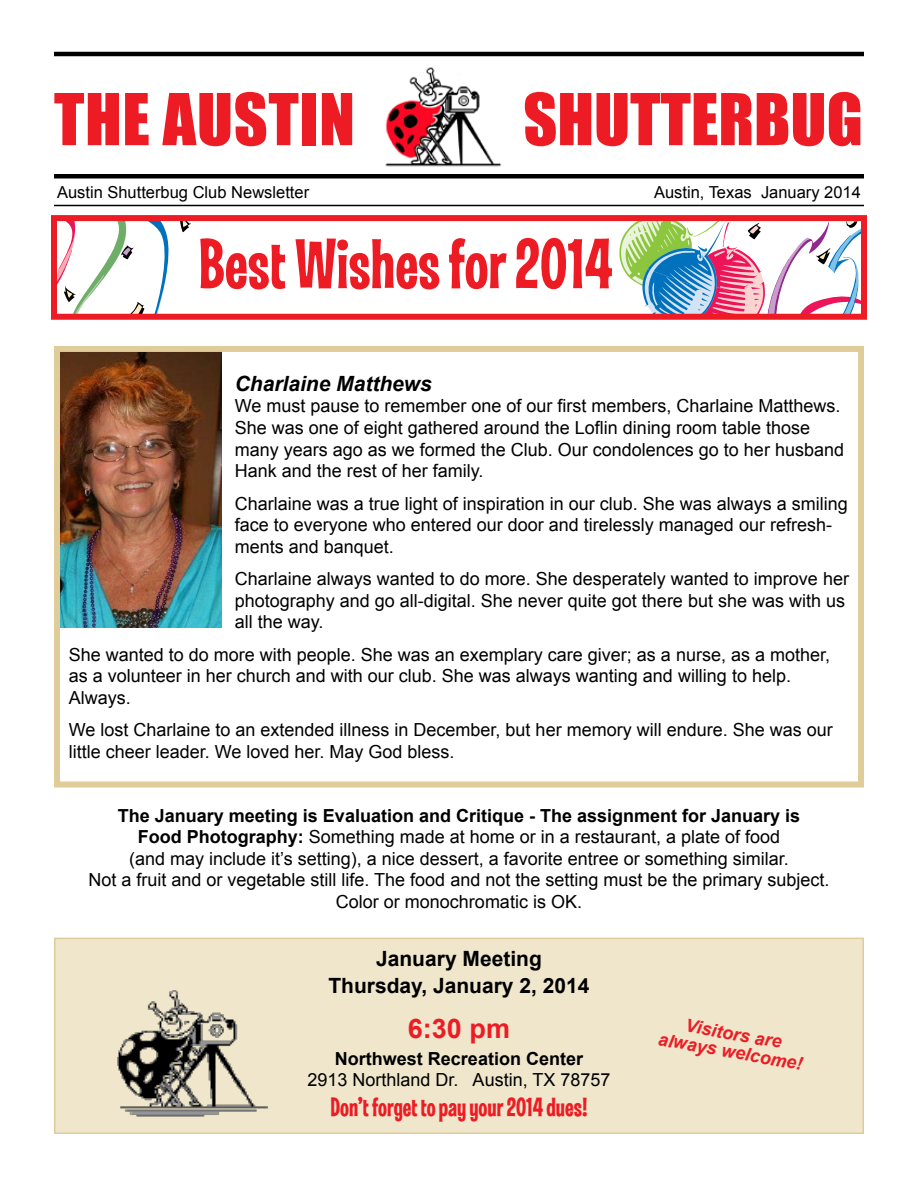
<style>
.page{position:relative;width:918px;height:1188px;background:#fff}
.page>*{position:absolute;margin:0;border:0;box-sizing:border-box;transform-origin:0 0}
.t1{font:72px "Las Vegas OT Jackpot";color:#ed1c24}
.t2{font:66px "Impact";letter-spacing:.01em;color:#ed1c24}
.t3{font:27px "Las Vegas OT Jackpot";color:#ed1c24}
.t4{font:700 27px "Arial";color:#ed1c24}
.t5{font:700 21px/27px "Arial";color:#000;text-align:center}
.t6{font:italic 700 21px "Arial";color:#000}
.t7{font:18px/21.6px "Arial";color:#000}
.t8{font:700 18px "Arial";color:#000}
.t9{font:italic 700 18px/18px "Arial";color:#ed1c24;text-align:center}
.t10{font:16.5px "Arial";color:#000}
.s1{font-weight:700}
</style>
<div class="page">
<svg style="left:180px;top:222px;width:11px;height:10px"></svg>
<svg style="left:619px;top:222px;width:241px;height:91px"></svg>
<svg style="left:58px;top:222px;width:111px;height:91px"></svg>
<div style="left:51px;top:215px;width:816px;height:105px;border:6px solid #ed1c24"></div>
<hr style="left:54px;top:52px;width:810px;height:4px;background:#000">
<hr style="left:54px;top:174px;width:810px;height:4px;background:#000">
<hr style="left:54px;top:205px;width:810px;height:1px;background:#000">
<img style="left:385px;top:67px;width:117px;height:100px">
<div style="left:55px;top:938px;width:808px;height:195px;background:#efe6cc"></div>
<div style="left:54px;top:938px;width:810px;height:196px;border:2px solid #dfcc99"></div>
<img style="left:118px;top:990px;width:150px;height:127px">
<img style="left:61px;top:353px;width:160px;height:275px">
<div style="left:54px;top:346px;width:810px;height:442px;border:6px solid #dfcc99"></div>
<h2 class="t2" style="left:54px;top:68px;width:302px">THE AUSTIN</h2>
<h2 class="t2" style="left:523px;top:68px;width:34px">SHUTTE</h2>
<h2 class="t2" style="left:718px;top:68px;width:146px">RBUG</h2>
<p class="t10" style="left:57px;top:181px;width:254px">Austin Shutterbug Club Newsletter</p>
<p class="t10" style="left:654px;top:181px;width:208px">Austin, Texas January 2014</p>
<h1 class="t1" style="left:199px;top:224px;width:416px">Best Wishes for 2014</h1>
<p class="t6" style="left:235px;top:370px;width:199px">Charlaine Matthews</p>
<p class="t7" style="left:235px;top:396px;width:611px">We must pause to remember one of our first members, Charlaine Matthews.<br>She was one of eight gathered around the Loflin dining room table those many years ago as we formed the Club. Our condolences go to her husband Hank and the rest of her family.</p>
<p class="t7" style="left:235px;top:493px;width:615px">Charlaine was a true light of inspiration in our club. She was always a smiling face to everyone who entered our door and tirelessly managed our refresh&shy;ments and banquet.</p>
<p class="t7" style="left:235px;top:568px;width:616px">Charlaine always wanted to do more. She desperately wanted to improve her photography and go all-digital. She never quite got there but she was with us all the way.</p>
<p class="t7" style="left:69px;top:644px;width:763px">She wanted to do more with people. She was an exemplary care giver; as a nurse, as a mother, as a volunteer in her church and with our club. She was always wanting and willing to help.<br>Always.</p>
<p class="t7" style="left:69px;top:720px;width:766px">We lost Charlaine to an extended illness in December, but her memory will endure. She was our little cheer leader. We loved her. May God bless.</p>
<p class="t7" style="left:88px;top:805px;width:743px;text-align:center"><span class="s1">The January meeting is Evaluation and Critique - The assignment for January is<br>Food Photography:</span> Something made at home or in a restaurant, a plate of food<br>(and may include it’s setting), a nice dessert, a favorite entree or something similar.<br>Not a fruit and or vegetable still life. The food and not the setting must be the primary subject.<br>Color or monochromatic is OK.</p>
<p class="t5" style="left:328px;top:946px;width:263px">January Meeting<br>Thursday, January 2, 2014</p>
<h3 class="t4" style="left:408px;top:1011px;width:104px">6:30 pm</h3>
<p class="t8" style="left:335px;top:1047px;width:250px">Northwest Recreation Center</p>
<p class="t7" style="left:308px;top:1069px;width:304px">2913 Northland Dr. Austin, TX 78757</p>
<h3 class="t3" style="left:330px;top:1092px;width:259px">Don’t forget to pay your 2014 dues!</h3>
<p class="t9" style="left:663px;top:1013px;width:148px;rotate:10deg">Visitors are always welcome!</p>
</div>
